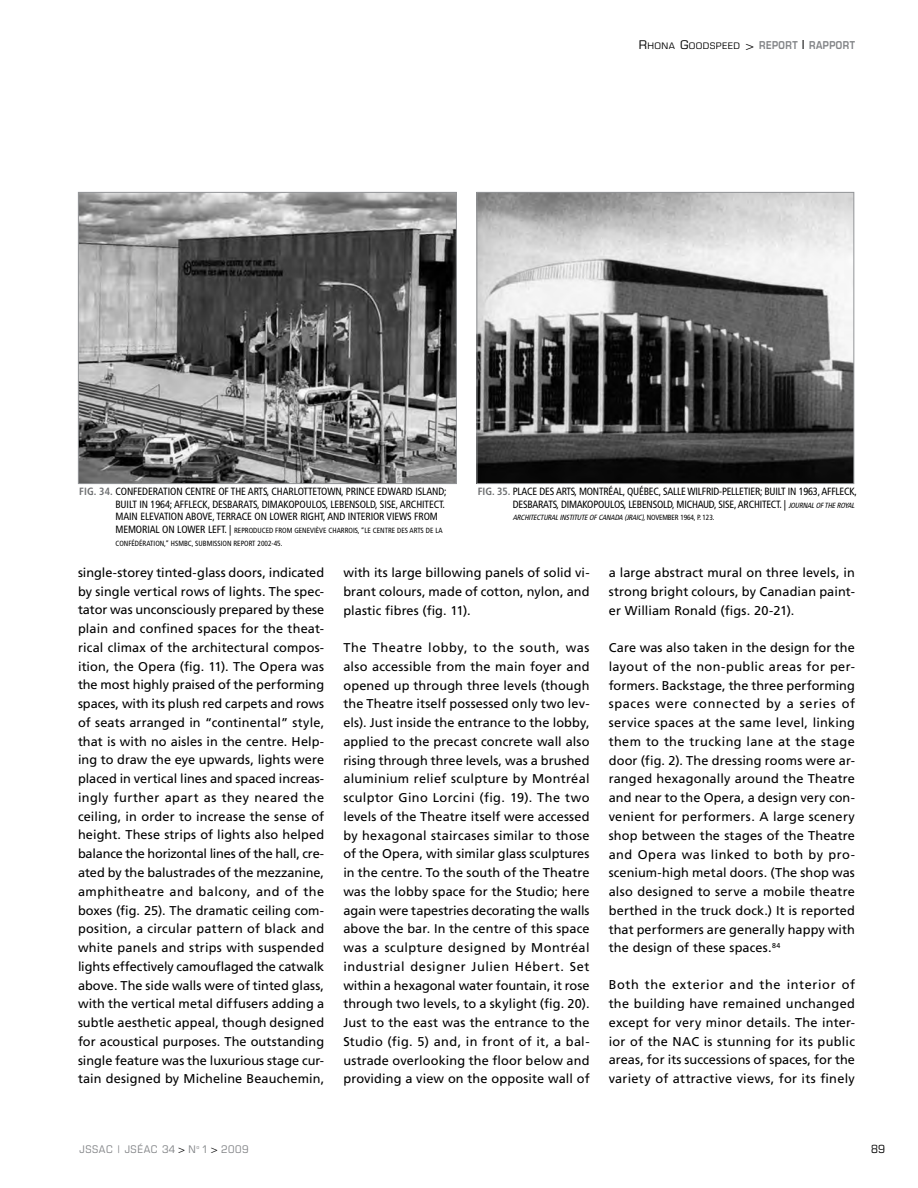
<style>
.page{position:relative;width:918px;height:1188px;background:#fff}
.page>*{position:absolute;margin:0;border:0;box-sizing:border-box;transform-origin:0 0}
.t1{font:12.75px/18.8px "Frutiger";letter-spacing:.005em;color:#000;text-align:justify}
.t2{font:condensed 11.25px "Eurostile";color:#000;scale:1.1 1}
.t3{font:condensed 10.5px/12.8px "Frutiger";letter-spacing:-.01em;color:#000}
.t4{font:600 10.5px "Eurostile";letter-spacing:.05em;color:#808285;scale:.85 1}
.t5{font:condensed 10.5px "Eurostile";letter-spacing:.05em;color:#808285;scale:1.1 1}
.t6{font:condensed 7.5px/12.8px "Frutiger";color:#000}
.t7{font:italic condensed 7.5px "Frutiger";color:#000}
.t8{font:condensed 7.5px "Frutiger";letter-spacing:-.02em;color:#000}
.s1{font-weight:400;font-stretch:condensed;font-size:12px;color:#000}
.s2{font-weight:400;font-stretch:condensed;font-size:9px;color:#000}
.s3{font-size:12px;color:#000}
.s4{font-weight:700;color:#6d6f71}
.s5{font-size:10.5px}
.s6{font-style:italic;font-size:7.5px}
.s7{font-style:italic}
.s8{color:#000}
</style>
<div class="page">
<img style="left:80px;top:194px;width:375px;height:288px">
<div style="left:78px;top:192px;width:379px;height:292px;border:1px solid #939598"></div>
<img style="left:479px;top:194px;width:373px;height:288px">
<div style="left:477px;top:192px;width:377px;height:292px;border:1px solid #939598"></div>
<p class="t4" style="left:639px;top:38px;width:256px"><span class="s1">R</span><span class="s2">HONA</span> <span class="s1">G</span><span class="s2">OODSPEED</span> <span class="s1">&gt;</span> REPORT <span class="s3">|</span> RAPPORT</p>
<p class="t3" style="left:116px;top:485px;width:333px;text-indent:-36px"><span class="s4">Fig. 34.</span> CONFEDERATION CENTRE OF THE ARTS, CHARLOTTETOWN, PRINCE EDWARD ISLAND;<br>BUILT IN 1964; AFFLECK, DESBARATS, DIMAKOPOULOS, LEBENSOLD, SISE, ARCHITECT.<br>MAIN ELEVATION ABOVE, TERRACE ON LOWER RIGHT, AND INTERIOR VIEWS FROM</p>
<p class="t6" style="left:116px;top:524px;width:329px"><span class="s5">MEMORIAL ON LOWER LEFT. |</span> REPRODUCED FROM GENEVIÈVE CHARROIS, “LE CENTRE DES ARTS DE LA<br>CONFÉDÉRATION,” HSMBC, SUBMISSION REPORT 2002-45.</p>
<p class="t3" style="left:478px;top:485px;width:381px;text-align:right"><span class="s4">Fig. 35.</span> PLACE DES ARTS, MONTRÉAL, QUÉBEC, SALLE WILFRID-PELLETIER; BUILT IN 1963, AFFLECK,<br>DESBARATS, DIMAKOPOULOS, LEBENSOLD, MICHAUD, SISE, ARCHITECT. | <span class="s6">JOURNALOF THEROYAL</span></p>
<p class="t7" style="left:513px;top:513px;width:121px">ARCHITECTURALI NSTITUTEOF CANADA (JRAIC</p>
<p class="t8" style="left:642px;top:513px;width:74px"><span class="s7">),</span>NOVEMBER 1964, P. 123.</p>
<p class="t1" style="left:78px;top:563px;width:248px">single-storey tinted-glass doors, indicated by single vertical rows of lights. The spec&shy;tator was unconsciously prepared by these plain and confined spaces for the theat&shy;rical climax of the architectural compos&shy;ition, the Opera (fig. 11). The Opera was the most highly praised of the performing spaces, with its plush red carpets and rows of seats arranged in “continental” style, that is with no aisles in the centre. Help&shy;ing to draw the eye upwards, lights were placed in vertical lines and spaced increas&shy;ingly further apart as they neared the ceiling, in order to increase the sense of height. These strips of lights also helped balance the horizontal lines of the hall, cre&shy;ated by the balustrades of the mezzanine, amphitheatre and balcony, and of the boxes (fig. 25). The dramatic ceiling com&shy;position, a circular pattern of black and white panels and strips with suspended lights effectively camouflaged the catwalk above. The side walls were of tinted glass, with the vertical metal diffusers adding a subtle aesthetic appeal, though designed for acoustical purposes. The outstanding single feature was the luxurious stage cur&shy;tain designed by Micheline Beauchemin,</p>
<p class="t1" style="left:343px;top:563px;width:248px">with its large billowing panels of solid vi&shy;brant colours, made of cotton, nylon, and plastic fibres (fig. 11).</p>
<p class="t1" style="left:343px;top:638px;width:248px">The Theatre lobby, to the south, was also accessible from the main foyer and opened up through three levels (though the Theatre itself possessed only two lev&shy;els). Just inside the entrance to the lobby, applied to the precast concrete wall also rising through three levels, was a brushed aluminium relief sculpture by Montréal sculptor Gino Lorcini (fig. 19). The two levels of the Theatre itself were accessed by hexagonal staircases similar to those of the Opera, with similar glass sculptures in the centre. To the south of the Theatre was the lobby space for the Studio; here again were tapestries decorating the walls above the bar. In the centre of this space was a sculpture designed by Montréal industrial designer Julien Hébert. Set within a hexagonal water fountain, it rose through two levels, to a skylight (fig. 20).<br>Just to the east was the entrance to the Studio (fig. 5) and, in front of it, a bal&shy;ustrade overlooking the floor below and providing a view on the opposite wall of</p>
<p class="t1" style="left:609px;top:563px;width:248px">a large abstract mural on three levels, in strong bright colours, by Canadian paint&shy;er William Ronald (figs. 20-21).</p>
<p class="t1" style="left:609px;top:638px;width:248px">Care was also taken in the design for the layout of the non-public areas for per&shy;formers. Backstage, the three performing spaces were connected by a series of service spaces at the same level, linking them to the trucking lane at the stage door (fig. 2). The dressing rooms were ar&shy;ranged hexagonally around the Theatre and near to the Opera, a design very con&shy;venient for performers. A large scenery shop between the stages of the Theatre and Opera was linked to both by pro&shy;scenium-high metal doors. (The shop was also designed to serve a mobile theatre berthed in the truck dock.) It is reported that performers are generally happy with the design of these spaces.<sup>84</sup></p>
<p class="t1" style="left:609px;top:975px;width:248px">Both the exterior and the interior of the building have remained unchanged except for very minor details. The inter&shy;ior of the NAC is stunning for its public areas, for its successions of spaces, for the variety of attractive views, for its finely</p>
<p class="t5" style="left:80px;top:1143px;width:155px">JSSAC | JSÉAC 34 <span class="s8">&gt;</span> N<sup>o</sup> 1 <span class="s8">&gt;</span> 2009</p>
<p class="t2" style="left:871px;top:1142px;width:14px">89</p>
</div>
